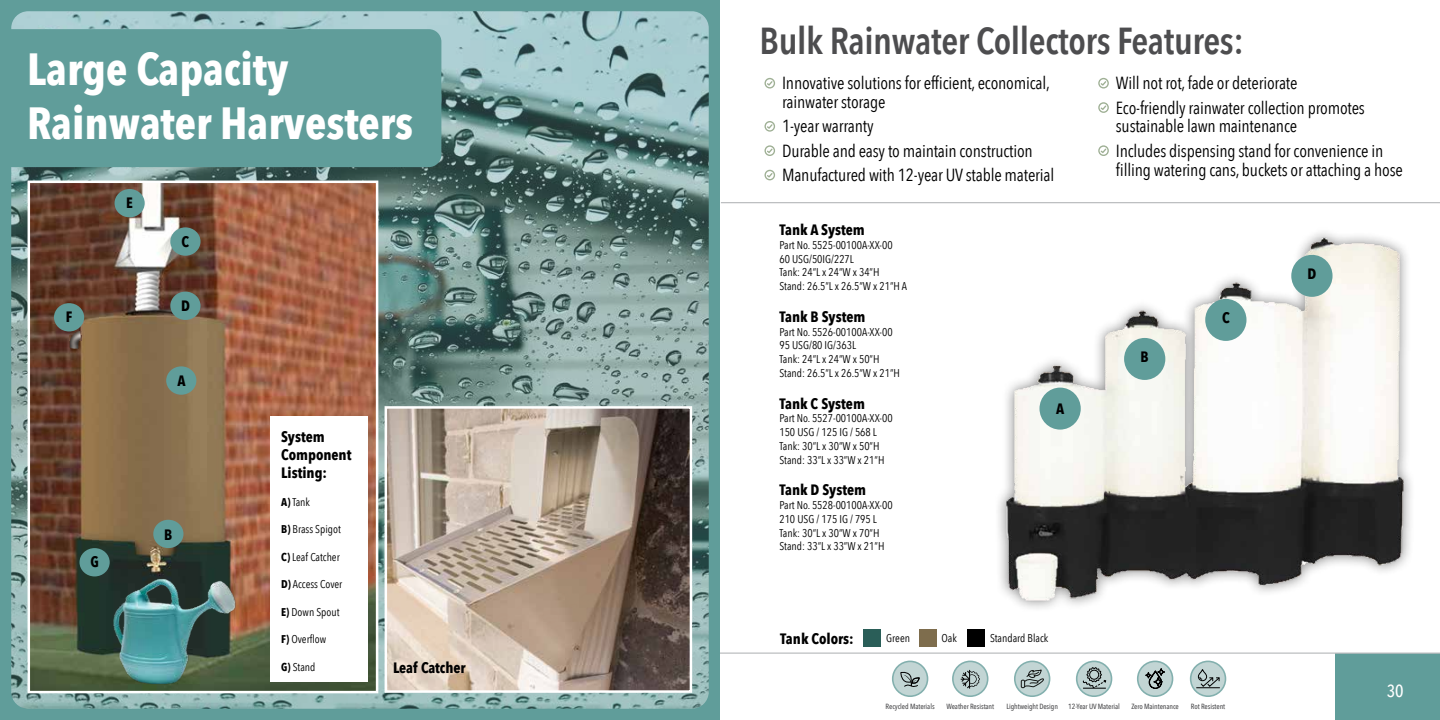
<style>
.page{position:relative;width:1440px;height:720px;background:#fff}
.page>*{position:absolute;margin:0;border:0;box-sizing:border-box;transform-origin:0 0}
.t1{font:55px "Pictypo Two";color:#9fb095}
.t2{font:700 45px/54px "Avenir Next Condensed";color:#fff}
.t3{font:600 37.5px "Avenir Next Condensed";letter-spacing:-.01em;color:#4d4d4f}
.t4{font:17.5px/18.8px "Avenir Next Condensed";letter-spacing:-.01em;color:#000}
.t5{font:500 17.5px "Avenir Next Condensed";color:#fff}
.t6{font:700 15px/18px "Avenir Next Condensed";color:#000}
.t7{font:11.25px/13.8px "Avenir Next Condensed";color:#000}
.t8{font:500 7.5px "Avenir Next Condensed";letter-spacing:-.01em;color:#4d4d4f}
.s1{font-weight:700}
</style>
<div class="page">
<div style="left:1336px;top:653px;width:104px;height:67px;background:#609d9a"></div>
<hr style="left:720px;top:652px;width:720px;height:2px;background:#bcbec0">
<svg style="left:1015px;top:661px;width:35px;height:35px"></svg>
<svg style="left:1018px;top:664px;width:29px;height:29px"></svg>
<svg style="left:1021px;top:670px;width:23px;height:18px"></svg>
<div style="left:1014px;top:661px;width:36px;height:36px;border:2px solid #83b0ae;border-radius:50%"></div>
<div style="left:1138px;top:661px;width:35px;height:35px;background:#9bbfbd;border-radius:50%"></div>
<svg style="left:1139px;top:663px;width:32px;height:32px"></svg>
<svg style="left:1145px;top:665px;width:20px;height:24px"></svg>
<div style="left:1137px;top:661px;width:36px;height:36px;border:2px solid #83b0ae;border-radius:50%"></div>
<svg style="left:1077px;top:661px;width:35px;height:35px"></svg>
<svg style="left:1080px;top:664px;width:29px;height:29px"></svg>
<svg style="left:1082px;top:667px;width:24px;height:22px"></svg>
<div style="left:1076px;top:661px;width:36px;height:36px;border:2px solid #83b0ae;border-radius:50%"></div>
<svg style="left:1191px;top:661px;width:35px;height:35px"></svg>
<svg style="left:1194px;top:664px;width:28px;height:29px"></svg>
<svg style="left:1196px;top:665px;width:24px;height:28px"></svg>
<div style="left:1190px;top:661px;width:36px;height:36px;border:2px solid #83b0ae;border-radius:50%"></div>
<svg style="left:893px;top:661px;width:35px;height:35px"></svg>
<div style="left:898px;top:667px;width:26px;height:25px;background:#c2d5d4"></div>
<svg style="left:900px;top:671px;width:20px;height:16px"></svg>
<div style="left:892px;top:661px;width:36px;height:36px;border:2px solid #83b0ae;border-radius:50%"></div>
<svg style="left:953px;top:661px;width:35px;height:35px"></svg>
<div style="left:957px;top:665px;width:27px;height:27px;background:#c2d5d4"></div>
<svg style="left:961px;top:670px;width:19px;height:19px"></svg>
<div style="left:952px;top:661px;width:36px;height:36px;border:2px solid #83b0ae;border-radius:50%"></div>
<div style="left:0;top:0;width:720px;height:720px;background:#609d9a"></div>
<img style="left:11px;top:11px;width:698px;height:698px">
<svg style="left:11px;top:29px;width:430px;height:138px"></svg>
<img style="left:388px;top:409px;width:301px;height:281px">
<div style="left:385px;top:406px;width:307px;height:287px;border:2px solid #fff"></div>
<img style="left:31px;top:184px;width:344px;height:506px">
<div style="left:28px;top:181px;width:350px;height:512px;border:2px solid #fff"></div>
<div style="left:270px;top:416px;width:97px;height:266px;background:#fff"></div>
<div style="left:115px;top:189px;width:30px;height:28px;background:#609d9a;border-radius:50%"></div>
<img style="left:110px;top:567px;width:129px;height:125px">
<div style="left:153px;top:520px;width:30px;height:28px;background:#609d9a;border-radius:50%"></div>
<div style="left:170px;top:227px;width:31px;height:29px;background:#609d9a;border-radius:50%"></div>
<div style="left:170px;top:292px;width:31px;height:28px;background:#609d9a;border-radius:50%"></div>
<div style="left:54px;top:303px;width:30px;height:28px;background:#609d9a;border-radius:50%"></div>
<div style="left:80px;top:548px;width:30px;height:28px;background:#609d9a;border-radius:50%"></div>
<img style="left:70px;top:331px;width:12px;height:18px">
<div style="left:166px;top:366px;width:30px;height:29px;background:#609d9a;border-radius:50%"></div>
<img style="left:998px;top:232px;width:413px;height:377px">
<div style="left:1039px;top:388px;width:42px;height:42px;background:#609d9a;border-radius:50%"></div>
<div style="left:1124px;top:338px;width:41px;height:42px;background:#609d9a;border-radius:50%"></div>
<div style="left:1205px;top:299px;width:42px;height:42px;background:#609d9a;border-radius:50%"></div>
<div style="left:1291px;top:255px;width:42px;height:42px;background:#609d9a;border-radius:50%"></div>
<hr style="left:721px;top:202px;width:719px;height:1px;background:#bcbec0">
<div style="left:863px;top:629px;width:18px;height:18px;background:#2a5e58"></div>
<div style="left:919px;top:629px;width:18px;height:18px;background:#7e6d4d"></div>
<div style="left:968px;top:629px;width:17px;height:18px;background:#000"></div>
<h2 class="t2" style="left:27px;top:42px;width:388px">Large Capacity<br>Rainwater Harvesters</h2>
<h3 class="t6" style="left:66px;top:308px;width:8px">F</h3>
<h3 class="t6" style="left:126px;top:194px;width:8px">E</h3>
<h3 class="t6" style="left:182px;top:232px;width:9px">C</h3>
<h3 class="t6" style="left:181px;top:296px;width:10px">D</h3>
<h3 class="t6" style="left:177px;top:371px;width:10px">A</h3>
<h3 class="t6" style="left:90px;top:553px;width:10px">G</h3>
<h3 class="t6" style="left:164px;top:525px;width:10px">B</h3>
<h3 class="t6" style="left:281px;top:428px;width:72px">System<br>Component<br>Listing:</h3>
<p class="t7" style="left:281px;top:494px;width:30px"><span class="s1">A)</span> Tank</p>
<p class="t7" style="left:281px;top:522px;width:61px"><span class="s1">B)</span> Brass Spigot</p>
<p class="t7" style="left:281px;top:549px;width:60px"><span class="s1">C)</span> Leaf Catcher</p>
<p class="t7" style="left:281px;top:577px;width:63px"><span class="s1">D)</span> Access Cover</p>
<p class="t7" style="left:281px;top:604px;width:60px"><span class="s1">E)</span> Down Spout</p>
<p class="t7" style="left:281px;top:632px;width:47px"><span class="s1">F)</span> Overflow</p>
<p class="t7" style="left:281px;top:659px;width:36px"><span class="s1">G)</span> Stand</p>
<h3 class="t6" style="left:393px;top:658px;width:74px">Leaf Catcher</h3>
<h3 class="t3" style="left:760px;top:9px;width:486px">Bulk Rainwater Collectors Features:</h3>
<h1 class="t1" style="left:760px;top:41px;width:22px">3</h1>
<h3 class="t4" style="left:782px;top:73px;width:269px">Innovative solutions for efficient, economical, rainwater storage</h3>
<h1 class="t1" style="left:760px;top:84px;width:22px">3</h1>
<h3 class="t4" style="left:782px;top:116px;width:93px">1-year warranty</h3>
<h1 class="t1" style="left:760px;top:108px;width:22px">3</h1>
<h3 class="t4" style="left:782px;top:140px;width:252px">Durable and easy to maintain construction</h3>
<h1 class="t1" style="left:760px;top:133px;width:22px">3</h1>
<h3 class="t4" style="left:782px;top:165px;width:274px">Manufactured with 12-year UV stable material</h3>
<h1 class="t1" style="left:1093px;top:41px;width:22px">3</h1>
<h3 class="t4" style="left:1116px;top:73px;width:183px">Will not rot, fade or deteriorate</h3>
<h1 class="t1" style="left:1093px;top:65px;width:22px">3</h1>
<h3 class="t4" style="left:1116px;top:97px;width:251px">Eco-friendly rainwater collection promotes sustainable lawn maintenance</h3>
<h1 class="t1" style="left:1093px;top:108px;width:22px">3</h1>
<h3 class="t4" style="left:1116px;top:140px;width:289px">Includes dispensing stand for convenience in filling watering cans, buckets or attaching a hose</h3>
<h3 class="t6" style="left:779px;top:221px;width:87px">Tank A System</h3>
<p class="t7" style="left:779px;top:237px;width:129px">Part No. 5525-00100A-XX-00<br>60 USG/50IG/227L<br>Tank: 24”L x 24”W x 34”H<br>Stand: 26.5”L x 26.5”W x 21”H A</p>
<h3 class="t6" style="left:779px;top:307px;width:88px">Tank B System</h3>
<p class="t7" style="left:779px;top:324px;width:122px">Part No. 5526-00100A-XX-00<br>95 USG/80 IG/363L<br>Tank: 24”L x 24”W x 50”H<br>Stand: 26.5”L x 26.5”W x 21”H</p>
<h3 class="t6" style="left:779px;top:394px;width:87px">Tank C System</h3>
<p class="t7" style="left:779px;top:411px;width:115px">Part No. 5527-00100A-XX-00<br>150 USG / 125 IG / 568 L<br>Tank: 30”L x 30”W x 50”H<br>Stand: 33”L x 33”W x 21”H</p>
<h3 class="t6" style="left:779px;top:481px;width:88px">Tank D System</h3>
<p class="t7" style="left:779px;top:498px;width:115px">Part No. 5528-00100A-XX-00<br>210 USG / 175 IG / 795 L<br>Tank: 30”L x 30”W x 70”H<br>Stand: 33”L x 33”W x 21”H</p>
<h3 class="t6" style="left:1056px;top:399px;width:10px">A</h3>
<h3 class="t6" style="left:780px;top:630px;width:75px">Tank Colors:</h3>
<p class="t7" style="left:886px;top:631px;width:25px">Green</p>
<p class="t7" style="left:941px;top:631px;width:17px">Oak</p>
<p class="t7" style="left:990px;top:631px;width:60px">Standard Black</p>
<h3 class="t6" style="left:1141px;top:348px;width:10px">B</h3>
<h3 class="t6" style="left:1222px;top:309px;width:9px">C</h3>
<p class="t8" style="left:886px;top:702px;width:51px">Recycled Materials</p>
<p class="t8" style="left:946px;top:702px;width:49px">Weather Resistant</p>
<p class="t8" style="left:1006px;top:702px;width:53px">Lightweight Design</p>
<p class="t8" style="left:1068px;top:702px;width:53px">12-Year UV Material</p>
<p class="t8" style="left:1131px;top:702px;width:49px">Zero Maintenance</p>
<p class="t8" style="left:1191px;top:702px;width:36px">Rot Resistent</p>
<h3 class="t6" style="left:1307px;top:265px;width:10px">D</h3>
<h3 class="t5" style="left:1387px;top:681px;width:18px">30</h3>
</div>
